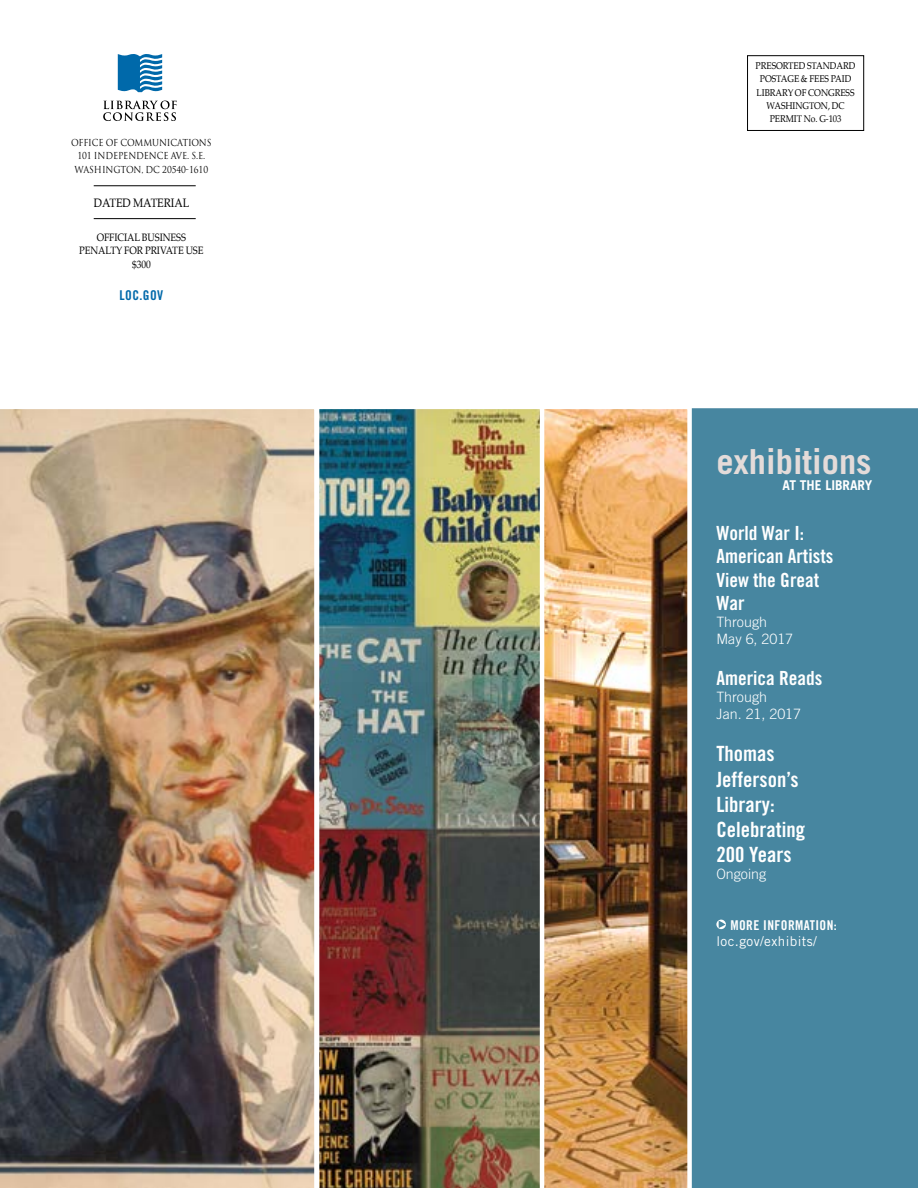
<style>
.page{position:relative;width:918px;height:1188px;background:#fff}
.page>*{position:absolute;margin:0;border:0;box-sizing:border-box;transform-origin:0 0}
.t1{font:700 34.5px "Trade Gothic";color:#e4dbd9}
.sidebar-text{font:21px/25.2px "Trade Gothic Bold Cond Twenty";color:#fff}
.sidebar-text-2{font:19.5px/23.4px "Trade Gothic Bold Cond Twenty";color:#fff}
.sidebar-text-3{font:300 14.25px/17.1px "Trade Gothic";color:#fff}
.sidebar-text-4{font:13.5px/16.2px "Trade Gothic";letter-spacing:.03em;color:#fff}
.t2{font:700 13.5px "Trade Gothic";color:#fff}
.More_Information{font:13.5px "Trade Gothic Bold Cond Twenty";letter-spacing:.03em;color:#0069aa}
.t3{font:12px "Palatino";letter-spacing:-.01em;color:#000;scale:.9 1}
.t4{font:10.5px/13.5px "Palatino";letter-spacing:-.01em;color:#000;text-align:center;scale:.9 1}
.t5{font:9.6px/13.2px "Palatino";letter-spacing:-.01em;color:#000;text-align:center;scale:.9 1}
.t6{font:9.3px/13.5px "Trajan Pro";letter-spacing:-.01em;color:#000;text-align:center;scale:.9 1}
.s1{font-family:"Trade Gothic Bold Cond Twenty"}
</style>
<div class="page">
<div style="left:747px;top:55px;width:117px;height:76px;border:1px solid #000"></div>
<hr style="left:94px;top:186px;width:102px;height:1px;background:#000">
<hr style="left:94px;top:218px;width:102px;height:1px;background:#000">
<svg style="left:103px;top:100px;width:74px;height:21px"></svg>
<svg style="left:118px;top:54px;width:44px;height:38px;background:#3b8bbd"></svg>
<div style="left:692px;top:408px;width:226px;height:780px;background:#4786a0"></div>
<img style="left:544px;top:408px;width:148px;height:780px">
<img style="left:319px;top:409px;width:221px;height:779px">
<img style="left:0;top:409px;width:315px;height:779px">
<svg style="left:716px;top:920px;width:10px;height:9px"></svg>
<p class="t6" style="left:71px;top:136px;width:158px">OFFICE OF COMMUNICATIONS<br>101 INDEPENDENCE AVE. S.E.<br>WASHINGTON, DC 20540-1610</p>
<p class="t3" style="left:94px;top:192px;width:108px">DATED MATERIAL</p>
<p class="t4" style="left:79px;top:230px;width:140px">OFFICIAL BUSINESS<br>PENALTY FOR PRIVATE USE $300</p>
<p class="More_Information" style="left:120px;top:287px;width:45px">LOC.GOV</p>
<p class="t5" style="left:756px;top:59px;width:113px">PRESORTED STANDARD<br>POSTAGE &amp; FEES PAID<br>LIBRARY OF CONGRESS<br>WASHINGTON, DC<br>PERMIT No. G-103</p>
<p class="t1" style="left:716px;top:440px;width:157px">exhibitions</p>
<p class="t2" style="left:783px;top:477px;width:91px">AT THE LIBRARY</p>
<p class="sidebar-text-2" style="left:716px;top:521px;width:118px">World War I:<br>American Artists<br>View the Great<br>War</p>
<p class="sidebar-text-3" style="left:716px;top:613px;width:78px">Through<br>May 6, 2017</p>
<p class="sidebar-text-2" style="left:716px;top:666px;width:108px">America Reads</p>
<p class="sidebar-text-3" style="left:716px;top:688px;width:86px">Through<br>Jan. 21, 2017</p>
<p class="sidebar-text" style="left:716px;top:741px;width:60px">Thomas</p>
<p class="sidebar-text" style="left:716px;top:766px;width:84px">Jefferson’s<br>Library:</p>
<p class="sidebar-text" style="left:716px;top:817px;width:90px">Celebrating</p>
<p class="sidebar-text" style="left:716px;top:842px;width:77px">200 Years</p>
<p class="sidebar-text-3" style="left:716px;top:865px;width:51px">Ongoing</p>
<p class="sidebar-text-4" style="left:716px;top:917px;width:122px;text-indent:14px"><span class="s1">MORE INFORMATION: </span>loc.gov/exhibits/</p>
</div>
